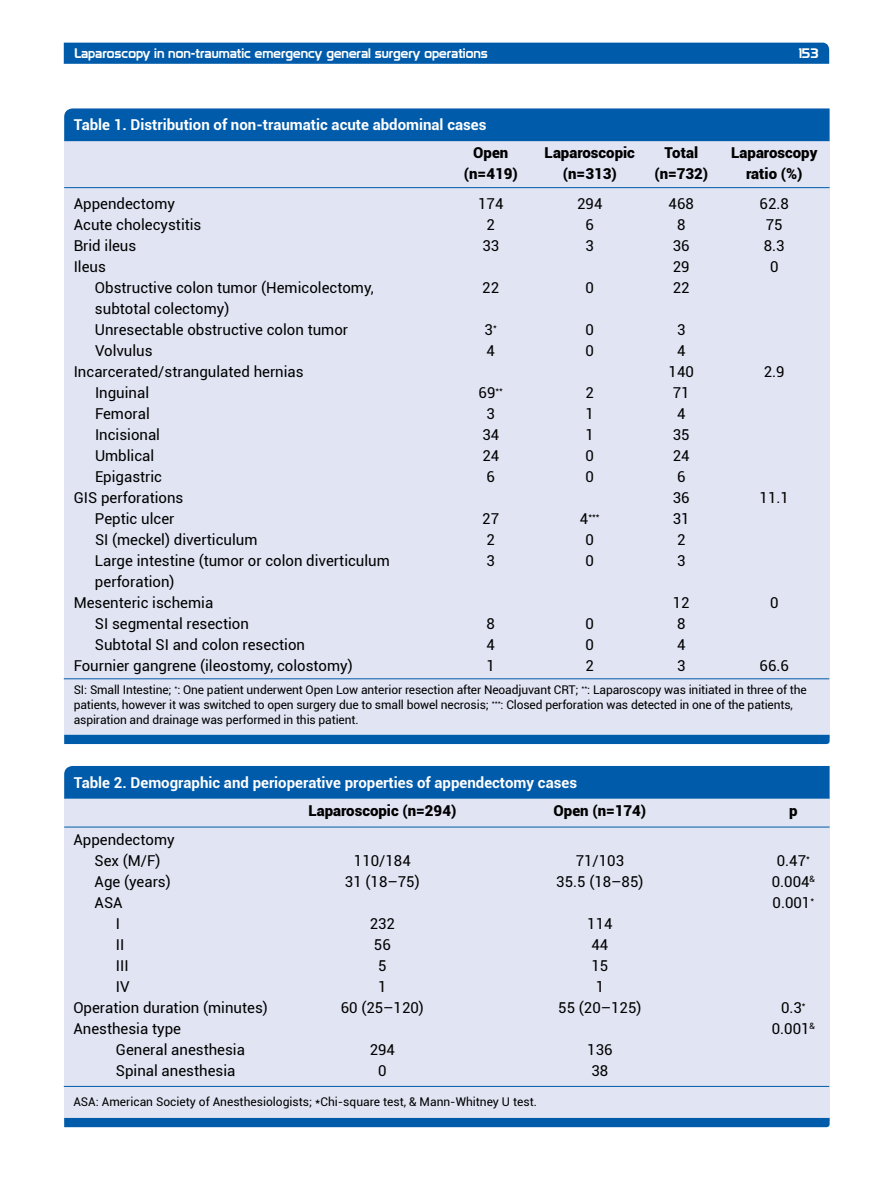
<style>
.page{position:relative;width:893px;height:1191px;background:#fff}
.page>*{position:absolute;margin:0;border:0;box-sizing:border-box;transform-origin:0 0}
.t1{font:15px/21px "Roboto";color:#000}
.t2{font:700 15px "Roboto";color:#fff}
.t3{font:900 15px "Roboto";color:#000}
.t4{font:13.5px "Prototype";color:#fff}
.t5{font:12px/15px "Roboto";letter-spacing:-.01em;color:#000}
.t6{font:8.7px "Roboto";color:#000}
.s1{font-size:15px}
</style>
<div class="page">
<div style="left:64px;top:43px;width:765px;height:21px;background:#005baa"></div>
<div style="left:64px;top:140px;width:766px;height:598px;background:#e1e4f3"></div>
<div style="left:64px;top:108px;width:766px;height:33px;background:#005baa"></div>
<div style="left:64px;top:735px;width:766px;height:9px;background:#005baa"></div>
<hr style="left:64px;top:187px;width:766px;height:1px;background:#005baa">
<hr style="left:64px;top:678px;width:765px;height:1px;background:#005baa">
<div style="left:64px;top:797px;width:766px;height:323px;background:#e1e4f3"></div>
<div style="left:64px;top:766px;width:766px;height:32px;background:#005baa"></div>
<div style="left:64px;top:1118px;width:766px;height:9px;background:#005baa"></div>
<hr style="left:64px;top:826px;width:766px;height:1px;background:#005baa">
<hr style="left:64px;top:1086px;width:765px;height:1px;background:#005baa">
<p class="t4" style="left:74px;top:45px;width:415px">Laparoscopy in non-traumatic emergency general surgery operations</p>
<p class="t4" style="left:799px;top:45px;width:21px">153</p>
<p class="t2" style="left:74px;top:114px;width:414px">Table 1. Distribution of non-traumatic acute abdominal cases</p>
<p class="t3" style="left:473px;top:142px;width:37px">Open</p>
<p class="t3" style="left:545px;top:142px;width:92px">Laparoscopic</p>
<p class="t3" style="left:664px;top:142px;width:35px">Total</p>
<p class="t3" style="left:731px;top:142px;width:88px">Laparoscopy</p>
<p class="t3" style="left:464px;top:163px;width:55px">(n=419)</p>
<p class="t3" style="left:563px;top:163px;width:55px">(n=313)</p>
<p class="t3" style="left:654px;top:163px;width:55px">(n=732)</p>
<p class="t3" style="left:746px;top:163px;width:58px">ratio (%)</p>
<p class="t1" style="left:74px;top:192px;width:103px">Appendectomy</p>
<p class="t1" style="left:478px;top:192px;width:27px">174</p>
<p class="t1" style="left:577px;top:192px;width:27px">294</p>
<p class="t1" style="left:669px;top:192px;width:27px">468</p>
<p class="t1" style="left:760px;top:192px;width:31px">62.8</p>
<p class="t1" style="left:74px;top:213px;width:129px">Acute cholecystitis</p>
<p class="t1" style="left:487px;top:213px;width:10px">2</p>
<p class="t1" style="left:586px;top:213px;width:10px">6</p>
<p class="t1" style="left:677px;top:213px;width:10px">8</p>
<p class="t1" style="left:766px;top:213px;width:18px">75</p>
<p class="t1" style="left:74px;top:234px;width:64px">Brid ileus</p>
<p class="t1" style="left:482px;top:234px;width:18px">33</p>
<p class="t1" style="left:586px;top:234px;width:10px">3</p>
<p class="t1" style="left:673px;top:234px;width:18px">36</p>
<p class="t1" style="left:764px;top:234px;width:22px">8.3</p>
<p class="t1" style="left:74px;top:255px;width:34px">Ileus</p>
<p class="t1" style="left:673px;top:255px;width:18px">29</p>
<p class="t1" style="left:770px;top:255px;width:10px">0</p>
<p class="t1" style="left:95px;top:276px;width:280px">Obstructive colon tumor (Hemicolectomy,</p>
<p class="t1" style="left:482px;top:276px;width:18px">22</p>
<p class="t1" style="left:585px;top:276px;width:10px">0</p>
<p class="t1" style="left:673px;top:276px;width:18px">22</p>
<p class="t1" style="left:95px;top:297px;width:255px">subtotal colectomy)<br>Unresectable obstructive colon tumor</p>
<p class="t1" style="left:485px;top:318px;width:14px">3<sup>*</sup></p>
<p class="t1" style="left:586px;top:318px;width:10px">0</p>
<p class="t1" style="left:677px;top:318px;width:10px">3</p>
<p class="t1" style="left:95px;top:339px;width:59px">Volvulus</p>
<p class="t1" style="left:487px;top:339px;width:10px">4</p>
<p class="t1" style="left:586px;top:339px;width:10px">0</p>
<p class="t1" style="left:677px;top:339px;width:10px">4</p>
<p class="t1" style="left:74px;top:360px;width:231px">Incarcerated/strangulated hernias</p>
<p class="t1" style="left:669px;top:360px;width:27px">140</p>
<p class="t1" style="left:764px;top:360px;width:22px">2.9</p>
<p class="t1" style="left:95px;top:381px;width:56px">Inguinal</p>
<p class="t1" style="left:479px;top:381px;width:26px">69<sup>**</sup></p>
<p class="t1" style="left:586px;top:381px;width:10px">2</p>
<p class="t1" style="left:673px;top:381px;width:18px">71</p>
<p class="t1" style="left:95px;top:402px;width:56px">Femoral</p>
<p class="t1" style="left:487px;top:402px;width:10px">3</p>
<p class="t1" style="left:586px;top:402px;width:10px">1</p>
<p class="t1" style="left:677px;top:402px;width:10px">4</p>
<p class="t1" style="left:95px;top:423px;width:67px">Incisional</p>
<p class="t1" style="left:482px;top:423px;width:18px">34</p>
<p class="t1" style="left:586px;top:423px;width:10px">1</p>
<p class="t1" style="left:673px;top:423px;width:18px">35</p>
<p class="t1" style="left:95px;top:444px;width:61px">Umblical</p>
<p class="t1" style="left:482px;top:444px;width:18px">24</p>
<p class="t1" style="left:586px;top:444px;width:10px">0</p>
<p class="t1" style="left:673px;top:444px;width:18px">24</p>
<p class="t1" style="left:95px;top:465px;width:69px">Epigastric</p>
<p class="t1" style="left:487px;top:465px;width:10px">6</p>
<p class="t1" style="left:586px;top:465px;width:10px">0</p>
<p class="t1" style="left:677px;top:465px;width:10px">6</p>
<p class="t1" style="left:74px;top:486px;width:111px">GIS perforations</p>
<p class="t1" style="left:673px;top:486px;width:18px">36</p>
<p class="t1" style="left:760px;top:486px;width:31px">11.1</p>
<p class="t1" style="left:95px;top:507px;width:81px">Peptic ulcer</p>
<p class="t1" style="left:482px;top:507px;width:18px">27</p>
<p class="t6" style="left:580px;top:509px;width:21px"><span class="s1">4</span>***</p>
<p class="t1" style="left:673px;top:507px;width:18px">31</p>
<p class="t1" style="left:95px;top:528px;width:164px">SI (meckel) diverticulum</p>
<p class="t1" style="left:487px;top:528px;width:10px">2</p>
<p class="t1" style="left:586px;top:528px;width:10px">0</p>
<p class="t1" style="left:677px;top:528px;width:10px">2</p>
<p class="t1" style="left:95px;top:549px;width:296px">Large intestine (tumor or colon diverticulum</p>
<p class="t1" style="left:487px;top:549px;width:10px">3</p>
<p class="t1" style="left:586px;top:549px;width:10px">0</p>
<p class="t1" style="left:677px;top:549px;width:10px">3</p>
<p class="t1" style="left:74px;top:570px;width:141px;text-indent:21px">perforation)<br>Mesenteric ischemia</p>
<p class="t1" style="left:673px;top:591px;width:18px">12</p>
<p class="t1" style="left:770px;top:591px;width:10px">0</p>
<p class="t1" style="left:95px;top:612px;width:156px">SI segmental resection</p>
<p class="t1" style="left:486px;top:612px;width:10px">8</p>
<p class="t1" style="left:585px;top:612px;width:10px">0</p>
<p class="t1" style="left:677px;top:612px;width:10px">8</p>
<p class="t1" style="left:95px;top:633px;width:212px">Subtotal SI and colon resection</p>
<p class="t1" style="left:486px;top:633px;width:10px">4</p>
<p class="t1" style="left:585px;top:633px;width:10px">0</p>
<p class="t1" style="left:677px;top:633px;width:10px">4</p>
<p class="t1" style="left:74px;top:654px;width:281px">Fournier gangrene (ileostomy, colostomy)</p>
<p class="t1" style="left:486px;top:654px;width:10px">1</p>
<p class="t1" style="left:585px;top:654px;width:10px">2</p>
<p class="t1" style="left:677px;top:654px;width:10px">3</p>
<p class="t1" style="left:759px;top:654px;width:31px">66.6</p>
<p class="t5" style="left:74px;top:682px;width:734px">SI: Small Intestine; <sup>*</sup>: One patient underwent Open Low anterior resection after Neoadjuvant CRT; <sup>**</sup>: Laparoscopy was initiated in three of the patients, however it was switched to open surgery due to small bowel necrosis; <sup>***</sup>: Closed perforation was detected in one of the patients, aspiration and drainage was performed in this patient.</p>
<p class="t2" style="left:74px;top:772px;width:505px">Table 2. Demographic and perioperative properties of appendectomy cases</p>
<p class="t3" style="left:308px;top:799px;width:149px">Laparoscopic (n=294)</p>
<p class="t3" style="left:554px;top:799px;width:94px">Open (n=174)</p>
<p class="t3" style="left:789px;top:799px;width:10px">p</p>
<p class="t1" style="left:73px;top:828px;width:103px;text-align:center">Appendectomy<br>Sex (M/F)</p>
<p class="t1" style="left:354px;top:849px;width:58px">110/184</p>
<p class="t1" style="left:576px;top:849px;width:50px">71/103</p>
<p class="t1" style="left:777px;top:849px;width:35px">0.47<sup>*</sup></p>
<p class="t1" style="left:95px;top:870px;width:78px">Age (years)</p>
<p class="t1" style="left:345px;top:870px;width:76px">31 (18–75)</p>
<p class="t1" style="left:556px;top:870px;width:89px">35.5 (18–85)</p>
<p class="t1" style="left:772px;top:870px;width:45px">0.004<sup>&amp;</sup></p>
<p class="t1" style="left:95px;top:891px;width:30px">ASA</p>
<p class="t1" style="left:773px;top:891px;width:43px">0.001<sup>*</sup></p>
<p class="t1" style="left:116px;top:912px;width:6px">I</p>
<p class="t1" style="left:370px;top:912px;width:27px">232</p>
<p class="t1" style="left:587px;top:912px;width:27px">114</p>
<p class="t1" style="left:116px;top:933px;width:10px">II</p>
<p class="t1" style="left:374px;top:933px;width:18px">56</p>
<p class="t1" style="left:591px;top:933px;width:18px">44</p>
<p class="t1" style="left:116px;top:954px;width:14px">III</p>
<p class="t1" style="left:378px;top:954px;width:10px">5</p>
<p class="t1" style="left:591px;top:954px;width:18px">15</p>
<p class="t1" style="left:116px;top:975px;width:15px">IV</p>
<p class="t1" style="left:378px;top:975px;width:10px">1</p>
<p class="t1" style="left:596px;top:975px;width:10px">1</p>
<p class="t1" style="left:73px;top:996px;width:196px">Operation duration (minutes)</p>
<p class="t1" style="left:341px;top:996px;width:85px">60 (25–120)</p>
<p class="t1" style="left:558px;top:996px;width:85px">55 (20–125)</p>
<p class="t1" style="left:781px;top:996px;width:26px">0.3<sup>*</sup></p>
<p class="t1" style="left:73px;top:1017px;width:109px">Anesthesia type</p>
<p class="t1" style="left:772px;top:1017px;width:45px">0.001<sup>&amp;</sup></p>
<p class="t1" style="left:116px;top:1038px;width:131px">General anesthesia</p>
<p class="t1" style="left:370px;top:1038px;width:27px">294</p>
<p class="t1" style="left:587px;top:1038px;width:27px">136</p>
<p class="t1" style="left:116px;top:1059px;width:121px">Spinal anesthesia</p>
<p class="t1" style="left:378px;top:1059px;width:10px">0</p>
<p class="t1" style="left:591px;top:1059px;width:18px">38</p>
<p class="t5" style="left:73px;top:1093px;width:465px">ASA: American Society of Anesthesiologists; *Chi-square test, &amp; Mann-Whitney U test.</p>
</div>
